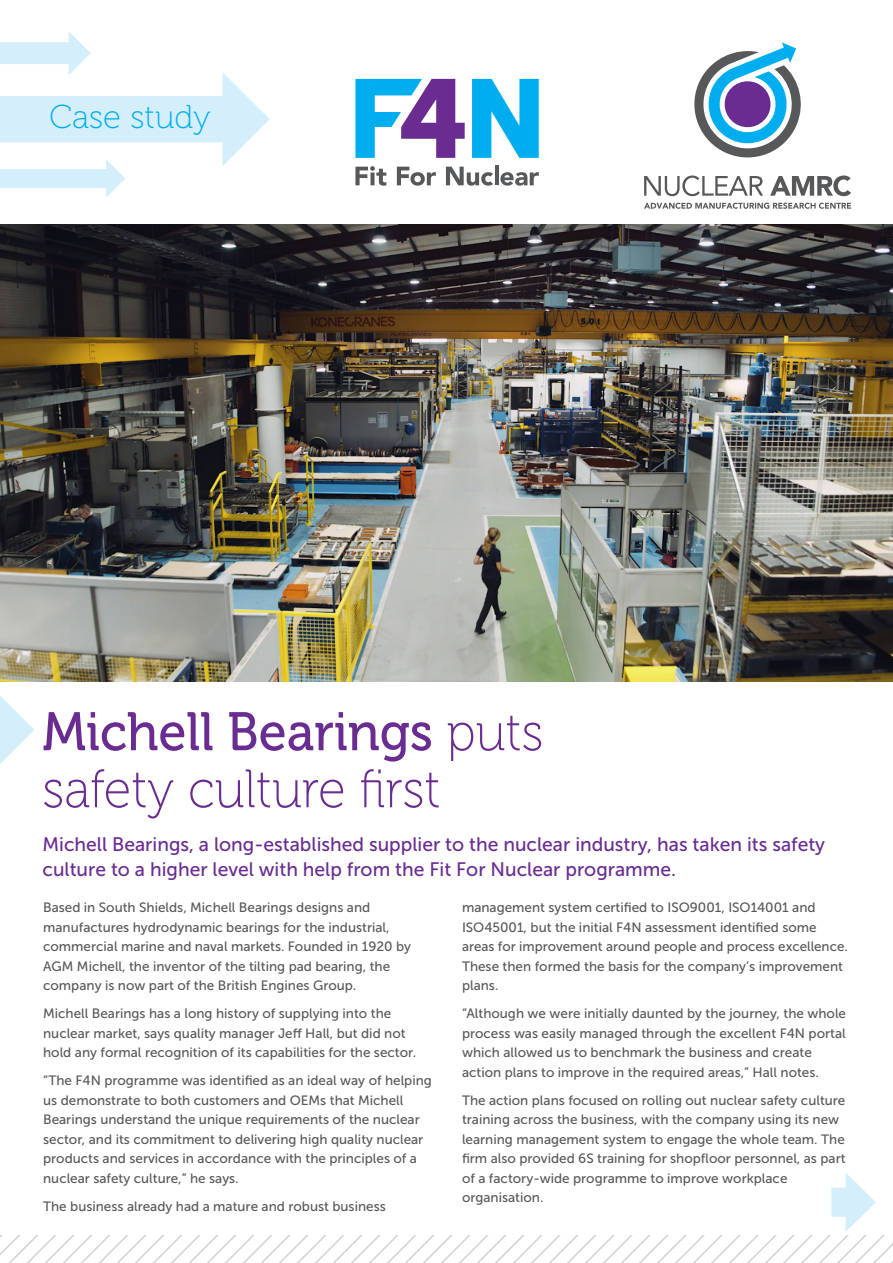
<style>
.page{position:relative;width:893px;height:1263px;background:#fff}
.page>*{position:absolute;margin:0;border:0;box-sizing:border-box;transform-origin:0 0}
.t1{font:54px/57px "Museo 100";color:#6a2c91;scale:.94 1}
.t2{font:33px "Museo 100";color:#00aeef}
.t3{font:19.5px/25.5px "Museo Sans 500";color:#6a2c91}
.t4{font:13.5px/19.5px "Museo Sans 500";color:#57585a}
.s1{font-family:"Museo 500"}
</style>
<div class="page">
<img style="left:0;top:224px;width:893px;height:457px">
<svg style="left:694px;top:42px;width:107px;height:116px"></svg>
<svg style="left:644px;top:175px;width:207px;height:34px"></svg>
<svg style="left:0;top:669px;width:34px;height:95px"></svg>
<svg style="left:355px;top:166px;width:31px;height:20px"></svg>
<svg style="left:397px;top:167px;width:39px;height:19px"></svg>
<svg style="left:446px;top:167px;width:47px;height:19px"></svg>
<hr style="left:495px;top:165px;width:4px;height:20px;background:#57585a">
<svg style="left:500px;top:172px;width:39px;height:14px"></svg>
<svg style="left:355px;top:79px;width:110px;height:79px"></svg>
<svg style="left:472px;top:79px;width:67px;height:79px"></svg>
<svg style="left:0;top:31px;width:270px;height:167px"></svg>
<svg style="left:0;top:1173px;width:893px;height:90px"></svg>
<p class="t2" style="left:50px;top:99px;width:163px">Case study</p>
<p class="t1" style="left:43px;top:704px;width:534px"><span class="s1">Michell Bearings</span> puts safety culture first</p>
<p class="t3" style="left:43px;top:831px;width:784px">Michell Bearings, a long-established supplier to the nuclear industry, has taken its safety culture to a higher level with help from the Fit For Nuclear programme.</p>
<p class="t4" style="left:43px;top:898px;width:369px">Based in South Shields, Michell Bearings designs and manufactures hydrodynamic bearings for the industrial, commercial marine and naval markets. Founded in 1920 by AGM Michell, the inventor of the tilting pad bearing, the company is now part of the British Engines Group.</p>
<p class="t4" style="left:43px;top:1004px;width:375px">Michell Bearings has a long history of supplying into the nuclear market, says quality manager Jeff Hall, but did not hold any formal recognition of its capabilities for the sector.</p>
<p class="t4" style="left:43px;top:1071px;width:390px">“The F4N programme was identified as an ideal way of helping us demonstrate to both customers and OEMs that Michell Bearings understand the unique requirements of the nuclear sector, and its commitment to delivering high quality nuclear products and services in accordance with the principles of a nuclear safety culture,” he says.</p>
<p class="t4" style="left:43px;top:1196px;width:344px">The business already had a mature and robust business</p>
<p class="t4" style="left:462px;top:898px;width:387px">management system certified to ISO9001, ISO14001 and ISO45001, but the initial F4N assessment identified some areas for improvement around people and process excellence.<br>These then formed the basis for the company’s improvement plans.</p>
<p class="t4" style="left:462px;top:1004px;width:386px">“Although we were initially daunted by the journey, the whole process was easily managed through the excellent F4N portal which allowed us to benchmark the business and create action plans to improve in the required areas,” Hall notes.</p>
<p class="t4" style="left:462px;top:1090px;width:385px">The action plans focused on rolling out nuclear safety culture training across the business, with the company using its new learning management system to engage the whole team. The firm also provided 6S training for shopfloor personnel, as part of a factory-wide programme to improve workplace organisation.</p>
</div>
